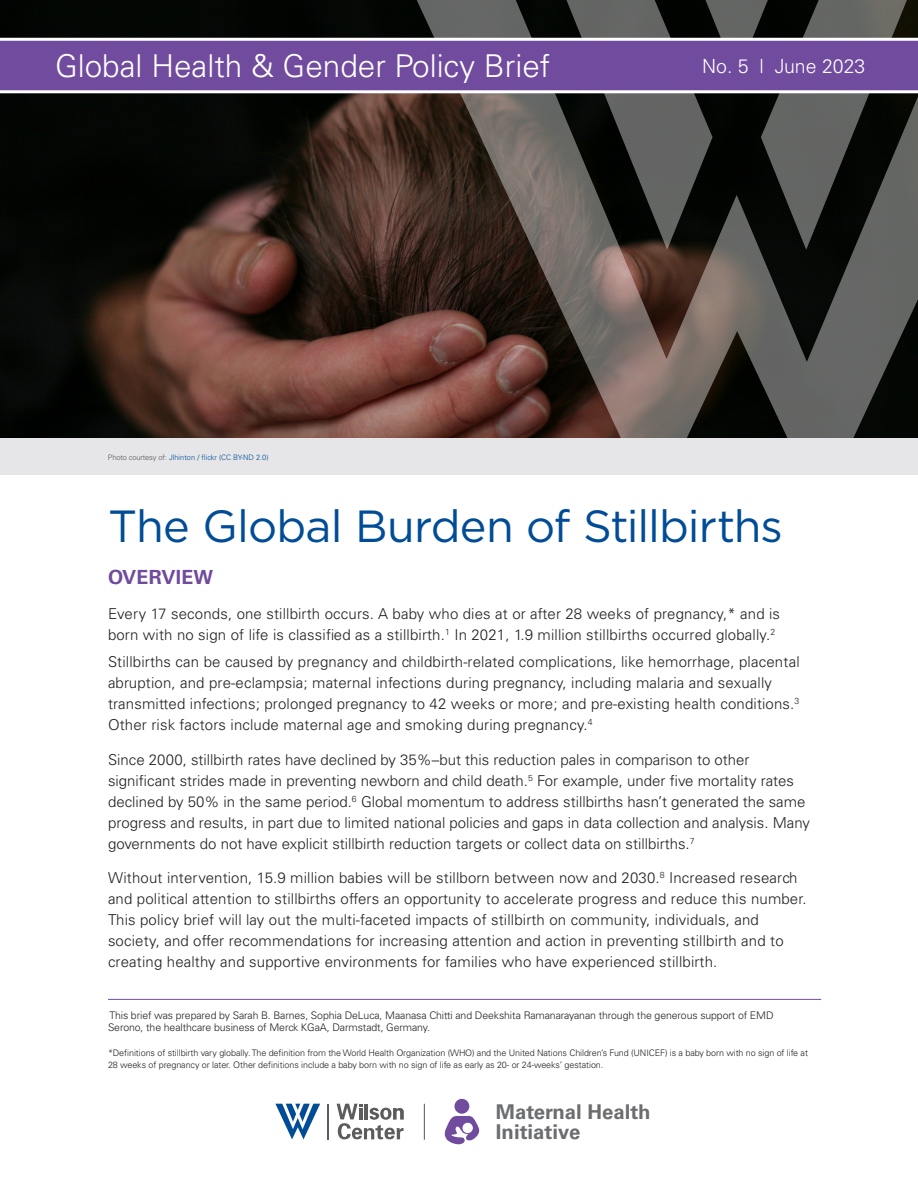
<style>
.page{position:relative;width:918px;height:1188px;background:#fff}
.page>*{position:absolute;margin:0;border:0;box-sizing:border-box;transform-origin:0 0}
.t1{font:45px "Gotham";letter-spacing:-.02em;color:#004c97}
.t2{font:300 31.5px "Univers LT Std";color:#fff}
.t3{font:700 20.4px/20.2px "Univers LT Std";color:#6c6d70}
.t4{font:300 19.5px "Univers LT Std";color:#fff}
.Heading_1a{font:700 19.5px "Univers LT Std";letter-spacing:.01em;color:#704b9e}
.body{font:300 15px/21px "Univers LT Std";letter-spacing:.01em;color:#231f20}
.Heading_1a-2{font:300 15px/21px "Univers LT Std";letter-spacing:.01em;color:#231f20}
.body-2{font:300 10.5px/12px "Univers LT Std";letter-spacing:-.01em;color:#231f20}
.body-3{font:300 9px/12px "Univers LT Std";letter-spacing:-.01em;color:#231f20}
.t5{font:300 7.5px "Univers LT Std";letter-spacing:-.015em;color:#004c97}
.s1{color:#54555a}
.s2{color:#717074}
</style>
<div class="page">
<img style="left:0;top:0;width:410px;height:438px">
<svg style="left:410px;top:0;width:508px;height:438px;background:#51453f"></svg>
<svg style="left:561px;top:0;width:351px;height:250px;background:#383937"></svg>
<svg style="left:0;top:38px;width:918px;height:55px;background:#7e5ca7"></svg>
<div style="left:0;top:438px;width:918px;height:37px;background:#e6e6e8"></div>
<div style="left:454px;top:1099px;width:15px;height:15px;background:#704b9e;border-radius:50%"></div>
<svg style="left:444px;top:1116px;width:35px;height:28px"></svg>
<hr style="left:327px;top:1104px;width:2px;height:35px;background:#5c5c5c">
<svg style="left:337px;top:1104px;width:67px;height:35px"></svg>
<svg style="left:275px;top:1104px;width:45px;height:35px"></svg>
<hr style="left:424px;top:1104px;width:1px;height:36px;background:#54555a">
<hr style="left:108px;top:999px;width:713px;height:1px;background:#704b9e">
<h2 class="t2" style="left:55px;top:47px;width:497px">Global Health &amp; Gender Policy Brief</h2>
<h3 class="t4" style="left:702px;top:54px;width:165px">No. 5 l June 2023</h3>
<p class="t5" style="left:108px;top:452px;width:162px"><span class="s1">Photo courtesy of</span><span class="s2">:</span> Jlhinton / flickr (CC BY-ND 2.0)</p>
<p class="t1" style="left:108px;top:498px;width:677px">The Global Burden of Stillbirths</p>
<p class="Heading_1a" style="left:108px;top:566px;width:106px">OVERVIEW</p>
<p class="Heading_1a-2" style="left:108px;top:603px;width:674px">Every 17 seconds, one stillbirth occurs. A baby who dies at or after 28 weeks of pregnancy,* and is born with no sign of life is classified as a stillbirth.<sup>1</sup> In 2021, 1.9 million stillbirths occurred globally.<sup>2</sup></p>
<p class="body" style="left:108px;top:652px;width:693px">Stillbirths can be caused by pregnancy and childbirth-related complications, like hemorrhage, placental abruption, and pre-eclampsia; maternal infections during pregnancy, including malaria and sexually transmitted infections; prolonged pregnancy to 42 weeks or more; and pre-existing health conditions.<sup>3<br></sup>Other risk factors include maternal age and smoking during pregnancy.<sup>4</sup></p>
<p class="body" style="left:108px;top:749px;width:704px">Since 2000, stillbirth rates have declined by 35%–but this reduction pales in comparison to other significant strides made in preventing newborn and child death.<sup>5</sup> For example, under five mortality rates declined by 50% in the same period.<sup>6</sup> Global momentum to address stillbirths hasn’t generated the same progress and results, in part due to limited national policies and gaps in data collection and analysis. Many governments do not have explicit stillbirth reduction targets or collect data on stillbirths.<sup>7</sup></p>
<p class="body" style="left:108px;top:868px;width:700px">Without intervention, 15.9 million babies will be stillborn between now and 2030.<sup>8</sup> Increased research and political attention to stillbirths offers an opportunity to accelerate progress and reduce this number.<br>This policy brief will lay out the multi-faceted impacts of stillbirth on community, individuals, and society, and offer recommendations for increasing attention and action in preventing stillbirth and to creating healthy and supportive environments for families who have experienced stillbirth.</p>
<p class="body-2" style="left:108px;top:1009px;width:667px">This brief was prepared by Sarah B. Barnes, Sophia DeLuca, Maanasa Chitti and Deekshita Ramanarayanan through the generous support of EMD<br>Serono, the healthcare business of Merck KGaA, Darmstadt, Germany.</p>
<p class="body-3" style="left:108px;top:1047px;width:702px">*Definitions of stillbirth vary globally. The definition from the World Health Organization (WHO) and the United Nations Children’s Fund (UNICEF) is a baby born with no sign of life at<br>28 weeks of pregnancy or later. Other definitions include a baby born with no sign of life as early as 20- or 24-weeks’ gestation.</p>
<p class="t3" style="left:496px;top:1102px;width:156px">Maternal Health<br>Initiative</p>
</div>
